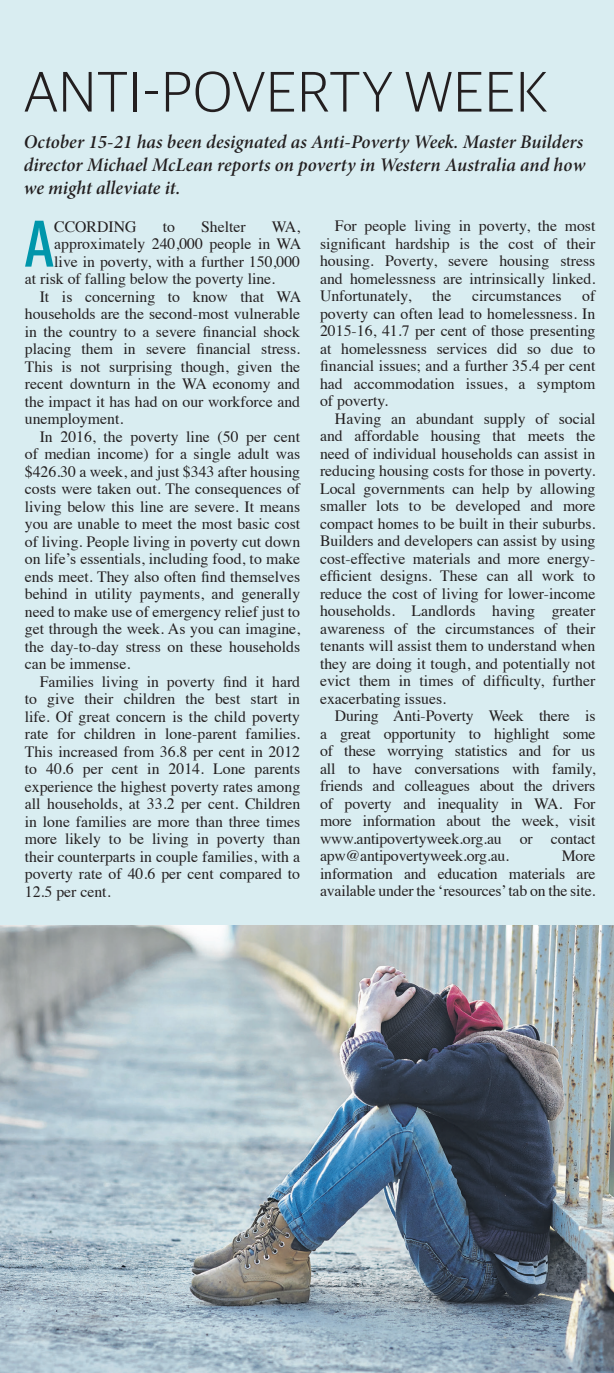
<style>
.page{position:relative;width:614px;height:1373px;background:#fff}
.page>*{position:absolute;margin:0;border:0;box-sizing:border-box;transform-origin:0 0}
.t1{font:500 66.33px "Guardian Sans X Cond";color:#0096ab}
.t2{font:300 57.05px "Guardian Sans";letter-spacing:.02em;color:#231f20}
.t3{font:19.25px/23.1px "Minion Pro Semibold It Subh";letter-spacing:.005em;color:#231f20;text-align:justify}
.t4{font:15.75px/17.5px "Times";color:#231f20;text-align:justify}
</style>
<div class="page">
<div style="left:1px;top:0;width:612px;height:1373px;background:#d9edf1"></div>
<img style="left:1px;top:925px;width:612px;height:448px">
<h2 class="t2" style="left:24px;top:52px;width:525px">ANTI-POVERTY WEEK</h2>
<p class="t3" style="left:24px;top:130px;width:562px">October 15-21 has been designated as Anti-Poverty Week. Master Builders director Michael McLean reports on poverty in Western Australia and how we might alleviate it.</p>
<h1 class="t1" style="left:24px;top:198px;width:31px">A</h1>
<p class="t4" style="left:54px;top:216px;width:84px">CCORDING</p>
<p class="t4" style="left:163px;top:216px;width:14px">to</p>
<p class="t4" style="left:201px;top:216px;width:46px">Shelter</p>
<p class="t4" style="left:271px;top:216px;width:30px">WA,</p>
<p class="t4" style="left:320px;top:216px;width:277px;text-indent:15px">For people living in poverty, the most significant hardship is the cost of their housing. Poverty, severe housing stress and homelessness are intrinsically linked.<br>Unfortunately,</p>
<p class="t4" style="left:54px;top:234px;width:248px">approximately 240,000 people in WA</p>
<p class="t4" style="left:54px;top:251px;width:247px">live in poverty, with a further 150,000</p>
<p class="t4" style="left:25px;top:269px;width:252px">at risk of falling below the poverty line.</p>
<p class="t4" style="left:40px;top:286px;width:263px">It is concerning to know that WA</p>
<p class="t4" style="left:25px;top:304px;width:277px">households are the second-most vulnerable</p>
<p class="t4" style="left:25px;top:321px;width:277px">in the country to a severe financial shock</p>
<p class="t4" style="left:25px;top:339px;width:277px">placing them in severe financial stress.</p>
<p class="t4" style="left:25px;top:356px;width:277px">This is not surprising though, given the</p>
<p class="t4" style="left:25px;top:374px;width:277px">recent downturn in the WA economy and</p>
<p class="t4" style="left:25px;top:391px;width:277px">the impact it has had on our workforce and</p>
<p class="t4" style="left:25px;top:409px;width:100px">unemployment.</p>
<p class="t4" style="left:40px;top:426px;width:262px">In 2016, the poverty line (50 per cent</p>
<p class="t4" style="left:25px;top:444px;width:277px">of median income) for a single adult was</p>
<p class="t4" style="left:25px;top:461px;width:277px">$426.30 a week, and just $343 after housing</p>
<p class="t4" style="left:25px;top:479px;width:277px">costs were taken out. The consequences of</p>
<p class="t4" style="left:25px;top:496px;width:277px">living below this line are severe. It means</p>
<p class="t4" style="left:25px;top:514px;width:277px">you are unable to meet the most basic cost</p>
<p class="t4" style="left:25px;top:531px;width:277px">of living. People living in poverty cut down</p>
<p class="t4" style="left:25px;top:549px;width:277px">on life’s essentials, including food, to make</p>
<p class="t4" style="left:25px;top:566px;width:277px">ends meet. They also often find themselves</p>
<p class="t4" style="left:25px;top:584px;width:277px">behind in utility payments, and generally</p>
<p class="t4" style="left:25px;top:601px;width:277px">need to make use of emergency relief just to</p>
<p class="t4" style="left:25px;top:619px;width:277px">get through the week. As you can imagine,</p>
<p class="t4" style="left:25px;top:636px;width:277px">the day-to-day stress on these households</p>
<p class="t4" style="left:25px;top:654px;width:107px">can be immense.</p>
<p class="t4" style="left:40px;top:671px;width:262px">Families living in poverty find it hard</p>
<p class="t4" style="left:25px;top:689px;width:277px">to give their children the best start in</p>
<p class="t4" style="left:25px;top:706px;width:277px">life. Of great concern is the child poverty</p>
<p class="t4" style="left:25px;top:724px;width:277px">rate for children in lone-parent families.</p>
<p class="t4" style="left:25px;top:741px;width:277px">This increased from 36.8 per cent in 2012</p>
<p class="t4" style="left:25px;top:759px;width:277px">to 40.6 per cent in 2014. Lone parents</p>
<p class="t4" style="left:25px;top:776px;width:277px">experience the highest poverty rates among</p>
<p class="t4" style="left:25px;top:794px;width:277px">all households, at 33.2 per cent. Children</p>
<p class="t4" style="left:25px;top:811px;width:277px">in lone families are more than three times</p>
<p class="t4" style="left:25px;top:829px;width:277px">more likely to be living in poverty than</p>
<p class="t4" style="left:25px;top:846px;width:277px">their counterparts in couple families, with a</p>
<p class="t4" style="left:25px;top:864px;width:277px">poverty rate of 40.6 per cent compared to</p>
<p class="t4" style="left:25px;top:881px;width:87px">12.5 per cent.</p>
<p class="t4" style="left:320px;top:286px;width:277px;text-indent:262px">of poverty can often lead to homelessness. In 2015-16, 41.7 per cent of those presenting at homelessness services did so due to financial issues; and a further 35.4 per cent had accommodation issues, a symptom of poverty.</p>
<p class="t4" style="left:320px;top:408px;width:277px;text-indent:15px">Having an abundant supply of social and affordable housing that meets the need of individual households can assist in reducing housing costs for those in poverty.<br>Local governments can help by allowing smaller lots to be developed and more compact homes to be built in their suburbs.<br>Builders and developers can assist by using cost-effective materials and more energy&shy;efficient designs. These can all work to reduce the cost of living for lower-income households. Landlords having greater awareness of the circumstances of their tenants will assist them to understand when they are doing it tough, and potentially not evict them in times of difficulty, further exacerbating issues.</p>
<p class="t4" style="left:320px;top:706px;width:277px;text-indent:15px">During Anti-Poverty Week there is a great opportunity to highlight some of these worrying statistics and for us all to have conversations with family, friends and colleagues about the drivers of poverty and inequality in WA. For more information about the week, visit www.antipovertyweek.org.au or contact apw@antipovertyweek.org.au.</p>
<p class="t4" style="left:432px;top:286px;width:21px">the</p>
<p class="t4" style="left:472px;top:286px;width:91px">circumstances</p>
<p class="t4" style="left:320px;top:846px;width:277px;text-indent:242px">More information and education materials are available under the ‘resources’ tab on the site.</p>
</div>
